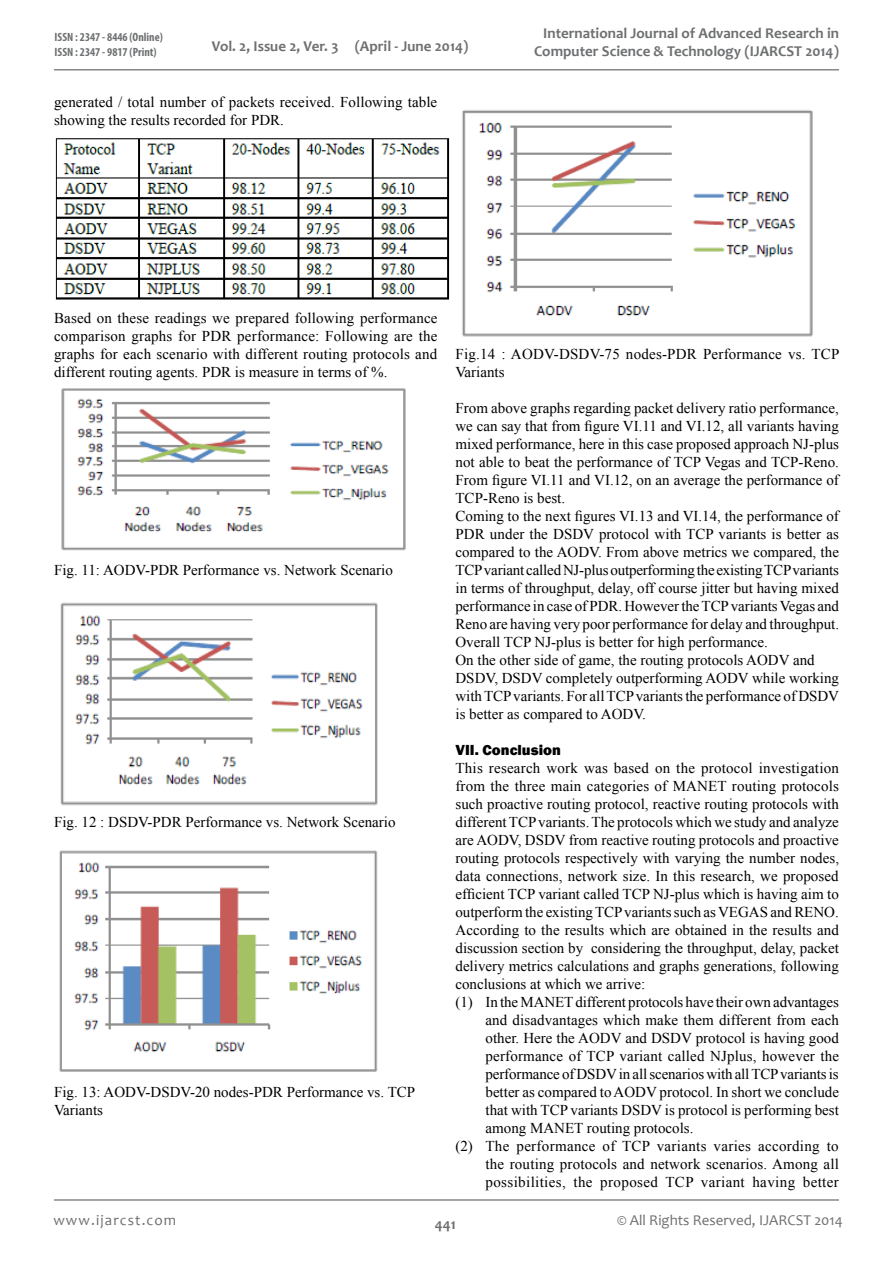
<style>
.page{position:relative;width:893px;height:1263px;background:#fff}
.page>*{position:absolute;margin:0;border:0;box-sizing:border-box;transform-origin:0 0}
.t1{font:15px/18px "Times New Roman";color:#000}
.t2{font:700 15px/18px "Candara";color:#6d6f71;text-align:right}
.t3{font:15px "Times New Roman";letter-spacing:.02em;color:#000}
.t4{font:15px "Times New Roman";letter-spacing:.025em;color:#000}
.t5{font:15px "Candara";color:#6d6f71}
.t6{font:15px "Candara";letter-spacing:.075em;color:#6d6f71}
.t7{font:800 15px "Franklin Gothic";color:#000}
.t8{font:700 condensed 12px/14.4px "Myriad Pro";color:#6d6f71}
</style>
<div class="page">
<hr style="left:54px;top:69px;width:785px;height:2px;background:#86888b">
<hr style="left:54px;top:1199px;width:785px;height:2px;background:#86888b">
<img style="left:55px;top:138px;width:395px;height:162px">
<img style="left:61px;top:388px;width:345px;height:163px">
<img style="left:60px;top:602px;width:318px;height:204px">
<img style="left:59px;top:850px;width:319px;height:222px">
<img style="left:462px;top:110px;width:351px;height:227px">
<p class="t8" style="left:55px;top:30px;width:110px">ISSN : 2347 - 8446 (Online)<br>ISSN : 2347 - 9817 (Print)</p>
<p class="t2" style="left:212px;top:36px;width:258px">Vol. 2, Issue 2, Ver. 3 (April - June 2014)</p>
<p class="t1" style="left:54px;top:92px;width:385px">generated / total number of packets received. Following table showing the results recorded for PDR.</p>
<p class="t2" style="left:534px;top:24px;width:306px">International Journal of Advanced Research in<br>Computer Science &amp; Technology (IJARCST 2014)</p>
<p class="t1" style="left:54px;top:308px;width:385px;text-align:justify">Based on these readings we prepared following performance comparison graphs for PDR performance: Following are the graphs for each scenario with different routing protocols and different routing agents. PDR is measure in terms of %.</p>
<p class="t1" style="left:54px;top:560px;width:340px">Fig. 11: AODV-PDR Performance vs. Network Scenario</p>
<p class="t1" style="left:54px;top:812px;width:343px">Fig. 12 : DSDV-PDR Performance vs. Network Scenario</p>
<p class="t1" style="left:54px;top:1082px;width:363px">Fig. 13: AODV-DSDV-20 nodes-PDR Performance vs. TCP<br>Variants</p>
<p class="t1" style="left:455px;top:344px;width:385px">Fig.14 : AODV-DSDV-75 nodes-PDR Performance vs. TCP<br>Variants</p>
<p class="t1" style="left:455px;top:398px;width:385px">From above graphs regarding packet delivery ratio performance, we can say that from figure VI.11 and VI.12, all variants having mixed performance, here in this case proposed approach NJ-plus not able to beat the performance of TCP Vegas and TCP-Reno.<br>From figure VI.11 and VI.12, on an average the performance of TCP-Reno is best.<br>Coming to the next figures VI.13 and VI.14, the performance of PDR under the DSDV protocol with TCP variants is better as compared to the AODV. From above metrics we compared, the TCP variant called NJ-plus outperforming the existing TCP variants in terms of throughput, delay, off course jitter but having mixed performance in case of PDR. However the TCP variants Vegas and Reno are having very poor performance for delay and throughput.<br>Overall TCP NJ-plus is better for high performance.<br>On the other side of game, the routing protocols AODV and DSDV, DSDV completely outperforming AODV while working with TCP variants. For all TCP variants the performance of DSDV is better as compared to AODV.</p>
<p class="t7" style="left:455px;top:740px;width:107px">VII. Conclusion</p>
<p class="t1" style="left:455px;top:758px;width:385px">This research work was based on the protocol investigation</p>
<p class="t1" style="left:455px;top:776px;width:385px">from the three main categories of MANET routing protocols</p>
<p class="t1" style="left:455px;top:794px;width:385px">such proactive routing protocol, reactive routing protocols with</p>
<p class="t1" style="left:455px;top:812px;width:385px">different TCP variants. The protocols which we study and analyze</p>
<p class="t1" style="left:455px;top:830px;width:385px">are AODV, DSDV from reactive routing protocols and proactive</p>
<p class="t1" style="left:455px;top:848px;width:385px">routing protocols respectively with varying the number nodes,</p>
<p class="t1" style="left:455px;top:866px;width:385px">data connections, network size. In this research, we proposed</p>
<p class="t1" style="left:455px;top:884px;width:385px">efficient TCP variant called TCP NJ-plus which is having aim to</p>
<p class="t1" style="left:455px;top:902px;width:385px">outperform the existing TCP variants such as VEGAS and RENO.</p>
<p class="t1" style="left:455px;top:920px;width:385px">According to the results which are obtained in the results and</p>
<p class="t1" style="left:455px;top:938px;width:385px">discussion section by considering the throughput, delay, packet</p>
<p class="t1" style="left:455px;top:956px;width:385px">delivery metrics calculations and graphs generations, following</p>
<p class="t1" style="left:455px;top:974px;width:191px">conclusions at which we arrive:</p>
<p class="t1" style="left:455px;top:992px;width:385px">(1) In the MANET different protocols have their own advantages</p>
<p class="t1" style="left:485px;top:1010px;width:355px">and disadvantages which make them different from each</p>
<p class="t1" style="left:485px;top:1028px;width:355px">other. Here the AODV and DSDV protocol is having good</p>
<p class="t1" style="left:485px;top:1046px;width:355px">performance of TCP variant called NJplus, however the</p>
<p class="t1" style="left:485px;top:1064px;width:355px">performance of DSDV in all scenarios with all TCP variants is</p>
<p class="t1" style="left:485px;top:1082px;width:355px">better as compared to AODV protocol. In short we conclude</p>
<p class="t1" style="left:485px;top:1100px;width:355px">that with TCP variants DSDV is protocol is performing best</p>
<p class="t1" style="left:485px;top:1118px;width:210px">among MANET routing protocols.</p>
<p class="t3" style="left:455px;top:1135px;width:385px">(2) The performance of TCP variants varies according to</p>
<p class="t1" style="left:485px;top:1154px;width:355px">the routing protocols and network scenarios. Among all</p>
<p class="t4" style="left:485px;top:1171px;width:355px">possibilities, the proposed TCP variant having better</p>
<p class="t6" style="left:53px;top:1210px;width:124px">www.ijarcst.com</p>
<p class="t5" style="left:617px;top:1210px;width:227px">© All Rights Reserved, IJARCST 2014</p>
<p class="t2" style="left:435px;top:1215px;width:23px">441</p>
</div>
